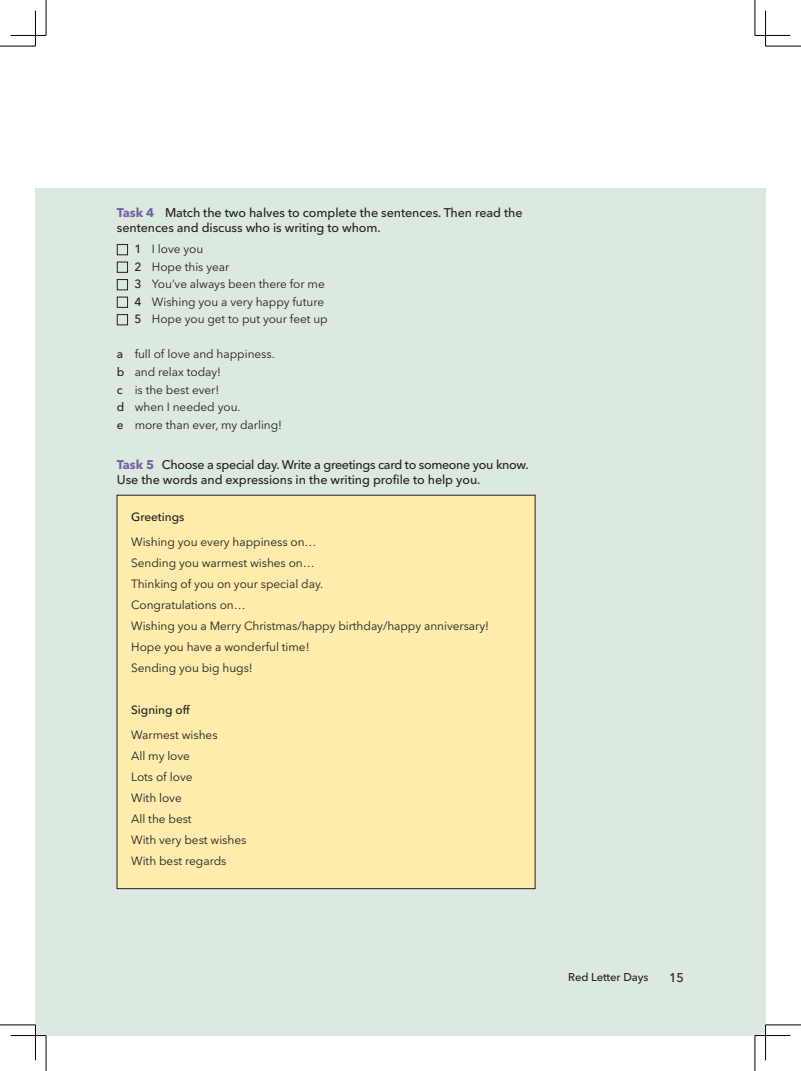
<style>
.page{position:relative;width:801px;height:1071px;background:#fff}
.page>*{position:absolute;margin:0;border:0;box-sizing:border-box;transform-origin:0 0}
.t1{font:500 12.5px/15px "Avenir Next";letter-spacing:-.025em;color:#231f20}
.t2{font:500 12.5px/15px "Avenir Next";letter-spacing:-.005em;color:#231f20}
.t3{font:11.88px/21px "Avenir Next";letter-spacing:-.005em;color:#231f20}
.t4{font:500 11.88px "Avenir Next";letter-spacing:-.005em;color:#231f20}
.t5{font:500 11.25px "Avenir Next";letter-spacing:-.005em;color:#231f20}
.s1{font-weight:700;color:#7261a1}
.s2{font-weight:500}
</style>
<div class="page">
<div style="left:35px;top:188px;width:11px;height:847px;background:#dbe9e0"></div>
<div style="left:46px;top:188px;width:719px;height:847px;background:#dbe9e0"></div>
<div style="left:117px;top:244px;width:11px;height:11px;border:1px solid #231f20"></div>
<div style="left:117px;top:262px;width:11px;height:10px;border:1px solid #231f20"></div>
<div style="left:117px;top:279px;width:11px;height:11px;border:1px solid #231f20"></div>
<div style="left:117px;top:297px;width:11px;height:10px;border:1px solid #231f20"></div>
<div style="left:117px;top:314px;width:11px;height:11px;border:1px solid #231f20"></div>
<div style="left:117px;top:495px;width:418px;height:393px;background:#ffeda9"></div>
<hr style="left:0;top:46px;width:35px;height:1px;background:#000">
<hr style="left:765px;top:46px;width:36px;height:1px;background:#000">
<hr style="left:0;top:1024px;width:35px;height:1px;background:#000">
<hr style="left:765px;top:1024px;width:36px;height:1px;background:#000">
<hr style="left:46px;top:0;width:1px;height:35px;background:#000">
<hr style="left:46px;top:1035px;width:1px;height:35px;background:#000">
<hr style="left:755px;top:0;width:1px;height:35px;background:#000">
<hr style="left:755px;top:1035px;width:1px;height:35px;background:#000">
<hr style="left:11px;top:35px;width:35px;height:1px;background:#000">
<hr style="left:755px;top:35px;width:35px;height:1px;background:#000">
<hr style="left:11px;top:1034px;width:35px;height:1px;background:#000">
<hr style="left:755px;top:1034px;width:35px;height:1px;background:#000">
<hr style="left:35px;top:11px;width:1px;height:35px;background:#000">
<hr style="left:35px;top:1024px;width:1px;height:35px;background:#000">
<hr style="left:765px;top:11px;width:1px;height:35px;background:#000">
<hr style="left:765px;top:1024px;width:1px;height:35px;background:#000">
<p class="t2" style="left:117px;top:205px;width:407px"><span class="s1">Task 4</span> Match the two halves to complete the sentences. Then read the sentences and discuss who is writing to whom.</p>
<p class="t3" style="left:134px;top:240px;width:195px;line-height:17.5px"><span class="s2">1</span> I love you<br><span class="s2">2</span> Hope this year<br><span class="s2">3</span> You’ve always been there for me<br><span class="s2">4</span> Wishing you a very happy future<br><span class="s2">5</span> Hope you get to put your feet up</p>
<p class="t3" style="left:117px;top:345px;width:167px;line-height:17.5px"><span class="s2">a</span> full of love and happiness. <span class="s2">b</span> and relax today!<br><span class="s2">c</span> is the best ever!<br><span class="s2">d</span> when I needed you.<br><span class="s2">e</span> more than ever, my darling!</p>
<p class="t1" style="left:117px;top:456px;width:413px"><span class="s1">Task 5</span> Choose a special day. Write a greetings card to someone you know.<br>Use the words and expressions in the writing profile to help you.</p>
<p class="t4" style="left:131px;top:510px;width:55px">Greetings</p>
<p class="t3" style="left:131px;top:531px;width:359px">Wishing you every happiness on…<br>Sending you warmest wishes on…<br>Thinking of you on your special day.<br>Congratulations on…<br>Wishing you a Merry Christmas/happy birthday/happy anniversary!<br>Hope you have a wonderful time!<br>Sending you big hugs!</p>
<p class="t4" style="left:131px;top:703px;width:60px">Signing off</p>
<p class="t3" style="left:131px;top:724px;width:117px">Warmest wishes<br>All my love<br>Lots of love<br>With love<br>All the best<br>With very best wishes<br>With best regards</p>
<p class="t5" style="left:568px;top:970px;width:82px">Red Letter Days</p>
<p class="t2" style="left:669px;top:970px;width:16px">15</p>
</div>
